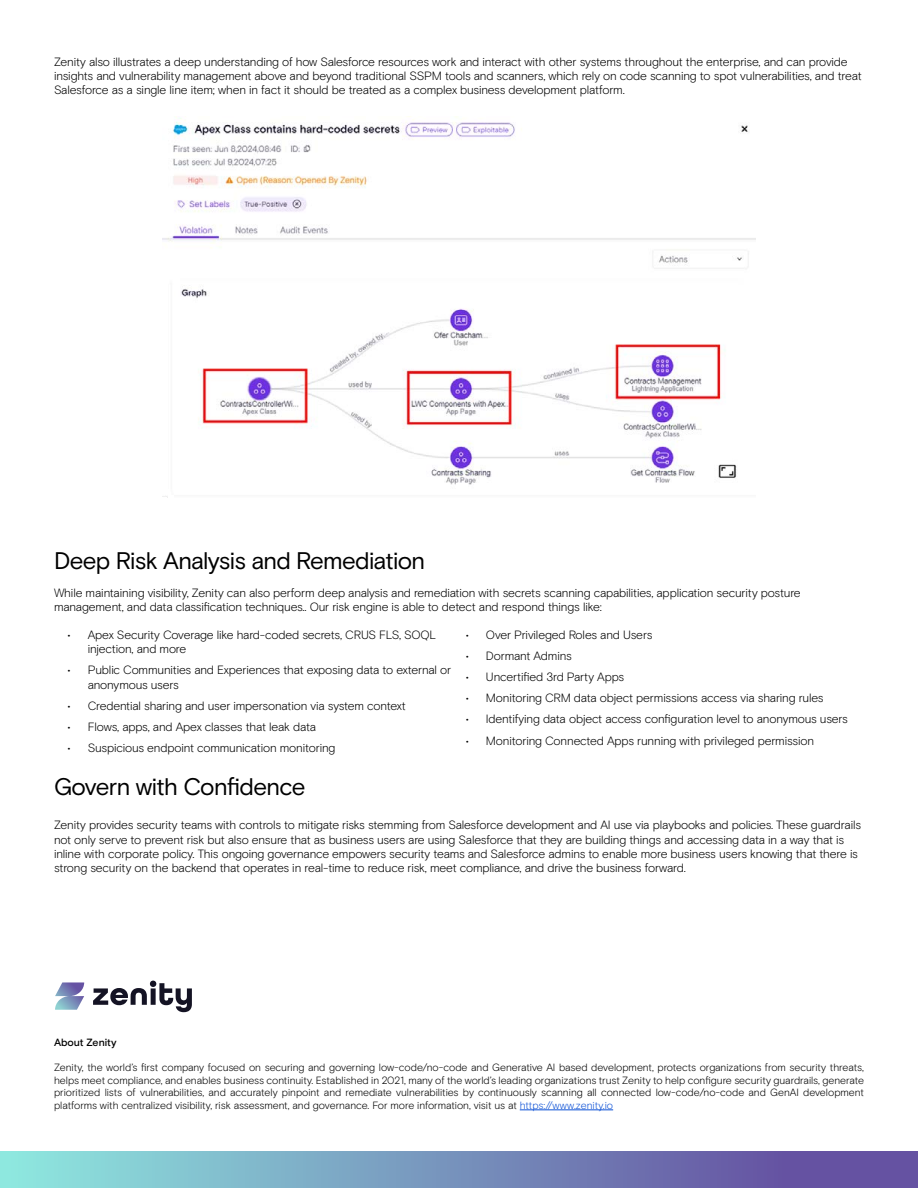
<style>
.page{position:relative;width:918px;height:1188px;background:#fff}
.page>*{position:absolute;margin:0;border:0;box-sizing:border-box;transform-origin:0 0}
.t1{font:24px "Basis Grotesque Pro";letter-spacing:-.025em;color:#000}
.t2{font:300 12px/14.4px "Basis Grotesque Pro";letter-spacing:-.015em;color:#000}
.t3{font:300 10.5px/12.6px "Basis Grotesque Pro";letter-spacing:-.005em;color:#000;text-align:justify}
.t4{font:500 10.5px "Basis Grotesque Pro";color:#000}
.s1{color:#0d51d6}
</style>
<div class="page">
<div style="left:0;top:1151px;width:918px;height:37px;background:linear-gradient(to right,#8ee6de,#60409b)"></div>
<svg style="left:55px;top:982px;width:29px;height:28px"></svg>
<svg style="left:93px;top:981px;width:99px;height:31px"></svg>
<hr style="left:520px;top:1110px;width:93px;height:1px;background:#0d51d6">
<img style="left:162px;top:118px;width:594px;height:380px">
<p class="t2" style="left:54px;top:54px;width:809px">Zenity also illustrates a deep understanding of how Salesforce resources work and interact with other systems throughout the enterprise, and can provide insights and vulnerability management above and beyond traditional SSPM tools and scanners, which rely on code scanning to spot vulnerabilities, and treat<br>Salesforce as a single line item; when in fact it should be treated as a complex business development platform.</p>
<h1 class="t1" style="left:54px;top:546px;width:373px">Deep Risk Analysis and Remediation</h1>
<p class="t2" style="left:54px;top:585px;width:748px">While maintaining visibility, Zenity can also perform deep analysis and remediation with secrets scanning capabilities, application security posture management, and data classification techniques.. Our risk engine is able to detect and respond things like:</p>
<p class="t2" style="left:88px;top:628px;width:350px;text-indent:-20px">• Apex Security Coverage like hard-coded secrets, CRUS FLS, SOQL injection, and more</p>
<p class="t2" style="left:88px;top:663px;width:365px;text-indent:-20px">• Public Communities and Experiences that exposing data to external or anonymous users</p>
<p class="t2" style="left:68px;top:699px;width:340px">• Credential sharing and user impersonation via system context</p>
<p class="t2" style="left:68px;top:720px;width:250px">• Flows, apps, and Apex classes that leak data</p>
<p class="t2" style="left:68px;top:741px;width:269px">• Suspicious endpoint communication monitoring</p>
<p class="t2" style="left:466px;top:628px;width:188px">• Over Privileged Roles and Users</p>
<p class="t2" style="left:466px;top:649px;width:108px">• Dormant Admins</p>
<p class="t2" style="left:466px;top:670px;width:160px">• Uncertified 3rd Party Apps</p>
<p class="t2" style="left:466px;top:691px;width:359px">• Monitoring CRM data object permissions access via sharing rules</p>
<p class="t2" style="left:466px;top:712px;width:384px">• Identifying data object access configuration level to anonymous users</p>
<p class="t2" style="left:466px;top:733px;width:350px">• Monitoring Connected Apps running with privileged permission</p>
<h1 class="t1" style="left:54px;top:772px;width:253px">Govern with Confidence</h1>
<p class="t2" style="left:54px;top:818px;width:809px">Zenity provides security teams with controls to mitigate risks stemming from Salesforce development and AI use via playbooks and policies. These guardrails not only serve to prevent risk but also ensure that as business users are using Salesforce that they are building things and accessing data in a way that is inline with corporate policy. This ongoing governance empowers security teams and Salesforce admins to enable more business users knowing that there is strong security on the backend that operates in real-time to reduce risk, meet compliance, and drive the business forward.</p>
<p class="t4" style="left:54px;top:1036px;width:64px">About Zenity</p>
<p class="t3" style="left:54px;top:1061px;width:812px">Zenity, the world’s first company focused on securing and governing low-code/no-code and Generative AI based development, protects organizations from security threats, helps meet compliance, and enables business continuity. Established in 2021, many of the world’s leading organizations trust Zenity to help configure security guardrails, generate prioritized lists of vulnerabilities, and accurately pinpoint and remediate vulnerabilities by continuously scanning all connected low-code/no-code and GenAI development platforms with centralized visibility, risk assessment, and governance. For more information, visit us at <span class="s1">https://www.zenity.io</span></p>
</div>
